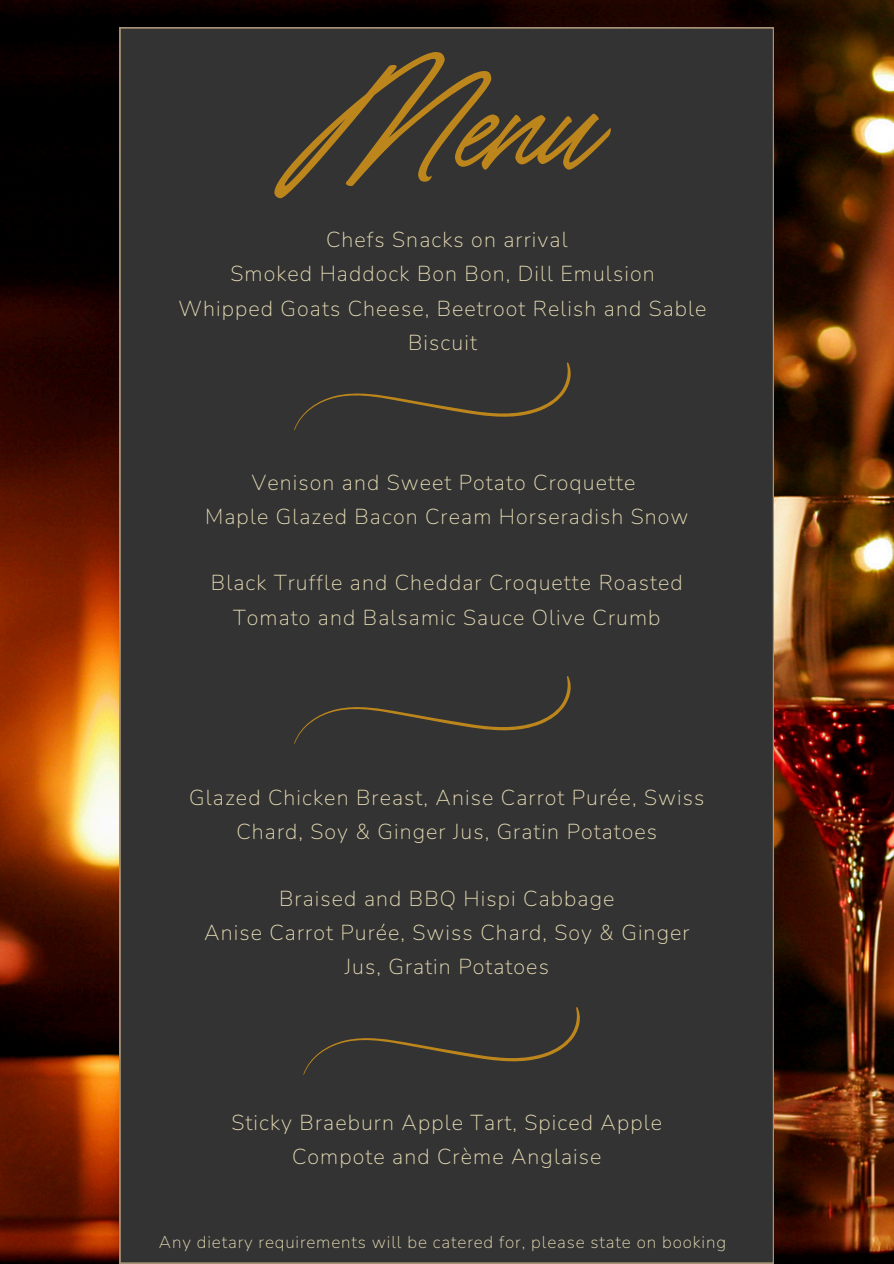
<style>
.page{position:relative;width:894px;height:1264px;background:#fff}
.page>*{position:absolute;margin:0;border:0;box-sizing:border-box;transform-origin:0 0}
.t1{font:121.5px "TY Script";color:#bd861c}
.t2{font:200 21.6px/34.2px "Nunito";letter-spacing:.05em;color:#e8ddb5;text-align:center}
.t3{font:200 17.1px "Nunito";letter-spacing:.05em;color:#e8ddb5}
</style>
<div class="page">
<img style="left:0;top:0;width:893px;height:1263px">
<div style="left:120px;top:28px;width:653px;height:1235px;background:#333"></div>
<div style="left:303px;top:1006px;width:278px;height:68px;background:#333"></div>
<div style="left:294px;top:675px;width:278px;height:69px;background:#333"></div>
<div style="left:294px;top:362px;width:278px;height:68px;background:#333"></div>
<p class="t1" style="left:274px;top:49px;width:319px">Menu</p>
<h2 class="t2" style="left:326px;top:223px;width:243px">Chefs Snacks on arrival</h2>
<p class="t2" style="left:230px;top:257px;width:425px">Smoked Haddock Bon Bon, Dill Emulsion</p>
<p class="t2" style="left:178px;top:291px;width:529px">Whipped Goats Cheese, Beetroot Relish and Sable<br>Biscuit</p>
<h2 class="t2" style="left:252px;top:466px;width:385px">Venison and Sweet Potato Croquette</h2>
<p class="t2" style="left:205px;top:500px;width:484px">Maple Glazed Bacon Cream Horseradish Snow</p>
<h1 class="t2" style="left:211px;top:566px;width:473px">Black Truffle and Cheddar Croquette Roasted<br>Tomato and Balsamic Sauce Olive Crumb</h1>
<p class="t2" style="left:189px;top:780px;width:516px">Glazed Chicken Breast, Anise Carrot Purée, Swiss<br>Chard, Soy &amp; Ginger Jus, Gratin Potatoes</p>
<p class="t2" style="left:279px;top:881px;width:336px">Braised and BBQ Hispi Cabbage</p>
<h2 class="t2" style="left:204px;top:916px;width:486px">Anise Carrot Purée, Swiss Chard, Soy &amp; Ginger<br>Jus, Gratin Potatoes</h2>
<p class="t2" style="left:231px;top:1105px;width:432px">Sticky Braeburn Apple Tart, Spiced Apple<br>Compote and Crème Anglaise</p>
<p class="t3" style="left:159px;top:1230px;width:568px">Any dietary requirements will be catered for, please state on booking</p>
</div>
